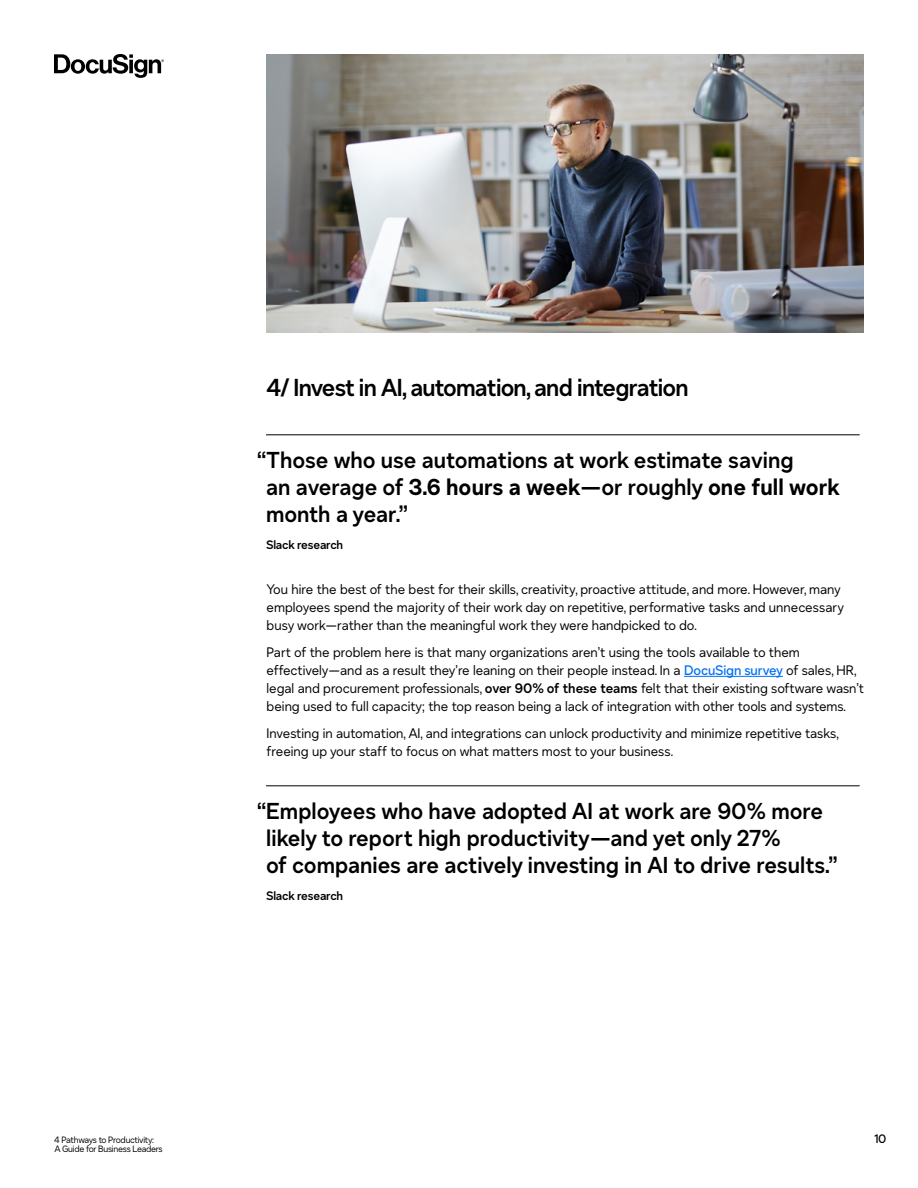
<style>
.page{position:relative;width:918px;height:1188px;background:#fff}
.page>*{position:absolute;margin:0;border:0;box-sizing:border-box;transform-origin:0 0}
.t1{font:600 24px "DS Indigo";letter-spacing:-.035em;color:#000}
.t2{font:600 22.5px/27px "DS Indigo";letter-spacing:-.005em;color:#000}
.t3{font:13.5px/18px "DS Indigo";color:#000}
.t4{font:600 12px "DS Indigo";letter-spacing:-.015em;color:#000}
.t5{font:500 12px "DS Indigo";color:#000}
.t6{font:9px/9px "DS Indigo";letter-spacing:-.035em;color:#000}
.s1{font-weight:700}
.s2{font-weight:500;color:#006ff9}
.s3{font-weight:600}
</style>
<div class="page">
<svg style="left:54px;top:54px;width:110px;height:24px"></svg>
<hr style="left:684px;top:676px;width:99px;height:1px;background:#006ff9">
<hr style="left:266px;top:435px;width:594px;height:1px;background:#000">
<hr style="left:266px;top:786px;width:594px;height:1px;background:#000">
<img style="left:267px;top:54px;width:597px;height:279px">
<p class="t6" style="left:54px;top:1135px;width:110px">4 Pathways to Productivity:<br>A Guide for Business Leaders</p>
<h1 class="t1" style="left:267px;top:372px;width:424px">4/ Invest in AI, automation, and integration</h1>
<h2 class="t2" style="left:266px;top:447px;width:575px;text-indent:-9px">“Those who use automations at work estimate saving<br>an average of <span class="s1">3.6 hours a week</span>—or roughly <span class="s1">one full work </span>month a year.”</h2>
<p class="t4" style="left:266px;top:537px;width:79px">Slack research</p>
<p class="t3" style="left:267px;top:580px;width:579px">You hire the best of the best for their skills, creativity, proactive attitude, and more. However, many employees spend the majority of their work day on repetitive, performative tasks and unnecessary busy work—rather than the meaningful work they were handpicked to do.</p>
<p class="t3" style="left:267px;top:643px;width:599px">Part of the problem here is that many organizations aren’t using the tools available to them effectively—and as a result they’re leaning on their people instead. In a <span class="s2">DocuSign survey</span> of sales, HR, legal and procurement professionals, <span class="s3">over 90% of these teams</span> felt that their existing software wasn’t being used to full capacity; the top reason being a lack of integration with other tools and systems.</p>
<p class="t3" style="left:267px;top:724px;width:574px">Investing in automation, AI, and integrations can unlock productivity and minimize repetitive tasks, freeing up your staff to focus on what matters most to your business.</p>
<h2 class="t2" style="left:266px;top:798px;width:573px;text-indent:-9px">“Employees who have adopted AI at work are 90% more likely to report high productivity—and yet only 27%<br>of companies are actively investing in AI to drive results.”</h2>
<p class="t4" style="left:266px;top:888px;width:79px">Slack research</p>
<p class="t5" style="left:875px;top:1131px;width:13px">10</p>
</div>
